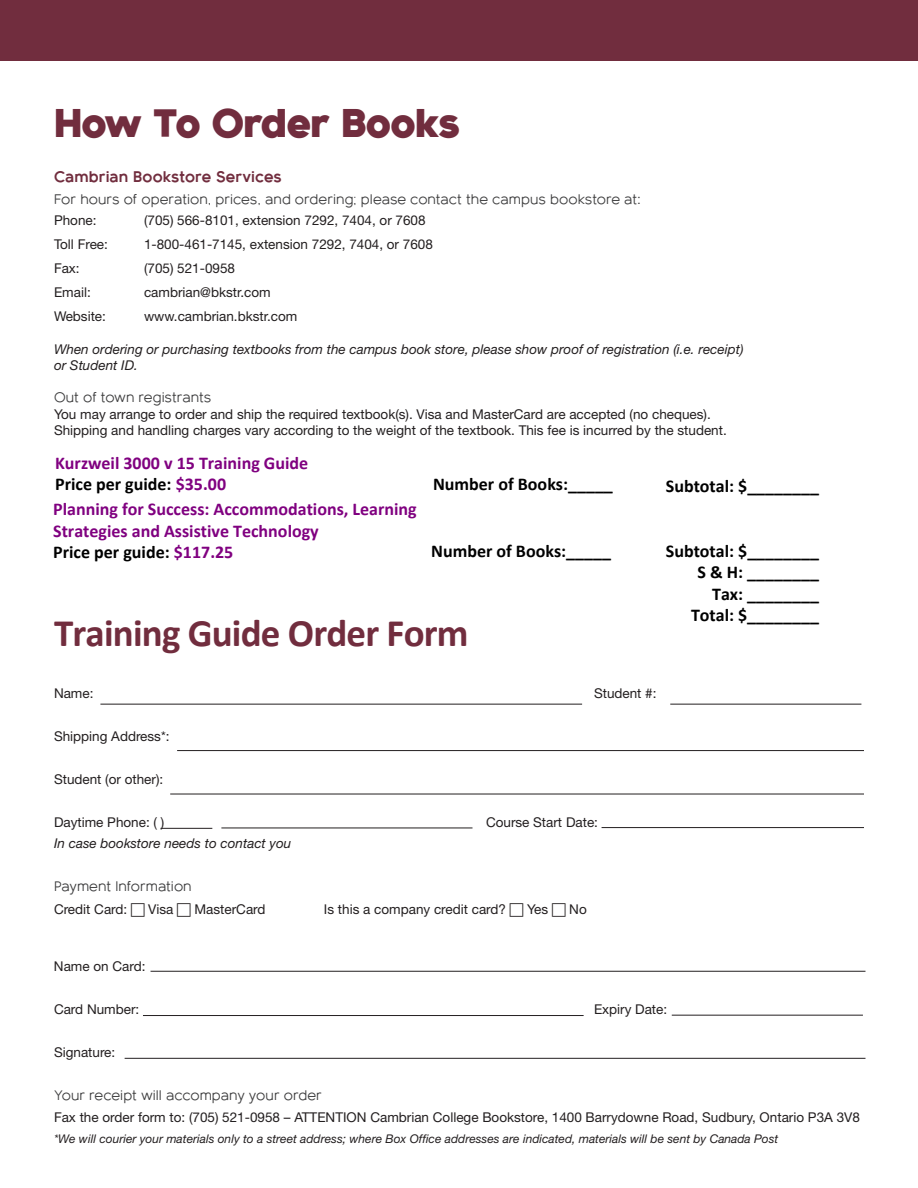
<style>
.page{position:relative;width:918px;height:1188px;background:#fff}
.page>*{position:absolute;margin:0;border:0;box-sizing:border-box;transform-origin:0 0}
.PROGRAM_HEAD{font:700 39px "Calibri";letter-spacing:-.02em;color:#712d3e}
.PROGRAM_HEAD-2{font:800 39px "Bambino New";letter-spacing:-.02em;color:#712d3e}
.t1{font:700 18px/21.6px "Calibri";color:#800080}
.t2{font:700 18px/21.6px "Calibri";color:#000;text-align:right}
.Course_Name{font:700 15px "Bambino New";letter-spacing:.01em;color:#712d3e}
.BODY_text{font:13.5px/16.2px "Helvetica Neue LT Std";color:#231f20}
.Course_Code{font:13.5px "Bambino New";letter-spacing:.005em;color:#3e3e3f}
.BODY_text-2{font:italic 13.5px/16.2px "Helvetica Neue LT Std";color:#231f20}
.BODY_text-3{font:italic 12px "Helvetica Neue LT Std";color:#231f20}
.s1{color:#000}
</style>
<div class="page">
<div style="left:0;top:0;width:918px;height:60px;background:#712d3e"></div>
<hr style="left:100px;top:704px;width:482px;height:1px;background:#231f20">
<hr style="left:670px;top:704px;width:191px;height:1px;background:#231f20">
<hr style="left:177px;top:750px;width:687px;height:1px;background:#231f20">
<hr style="left:170px;top:794px;width:694px;height:1px;background:#231f20">
<hr style="left:602px;top:827px;width:262px;height:1px;background:#231f20">
<hr style="left:161px;top:828px;width:51px;height:1px;background:#231f20">
<hr style="left:221px;top:828px;width:251px;height:1px;background:#231f20">
<hr style="left:151px;top:971px;width:715px;height:1px;background:#231f20">
<hr style="left:143px;top:1015px;width:441px;height:1px;background:#231f20">
<hr style="left:125px;top:1058px;width:741px;height:1px;background:#231f20">
<hr style="left:672px;top:1015px;width:191px;height:1px;background:#231f20">
<p class="PROGRAM_HEAD-2" style="left:54px;top:88px;width:408px">How To Order Books</p>
<p class="Course_Name" style="left:54px;top:163px;width:229px">Cambrian Bookstore Services</p>
<p class="Course_Code" style="left:54px;top:187px;width:588px">For hours of operation, prices, and ordering; please contact the campus bookstore at:</p>
<p class="BODY_text" style="left:54px;top:212px;width:44px">Phone:</p>
<p class="BODY_text" style="left:144px;top:212px;width:283px">(705) 566-8101, extension 7292, 7404, or 7608</p>
<p class="BODY_text" style="left:54px;top:236px;width:55px">Toll Free:</p>
<p class="BODY_text" style="left:144px;top:236px;width:290px">1-800-461-7145, extension 7292, 7404, or 7608</p>
<p class="BODY_text" style="left:54px;top:260px;width:27px">Fax:</p>
<p class="BODY_text" style="left:144px;top:260px;width:93px">(705) 521-0958</p>
<p class="BODY_text" style="left:54px;top:284px;width:38px">Email:</p>
<p class="BODY_text" style="left:144px;top:284px;width:128px">cambrian@bkstr.com</p>
<p class="BODY_text" style="left:54px;top:308px;width:53px">Website:</p>
<p class="BODY_text" style="left:144px;top:308px;width:155px">www.cambrian.bkstr.com</p>
<p class="BODY_text-2" style="left:54px;top:341px;width:691px">When ordering or purchasing textbooks from the campus book store, please show proof of registration (i.e. receipt) or Student ID.</p>
<p class="Course_Code" style="left:54px;top:386px;width:159px">Out of town registrants</p>
<p class="BODY_text" style="left:54px;top:405px;width:674px">You may arrange to order and ship the required textbook(s). Visa and MasterCard are accepted (no cheques).<br>Shipping and handling charges vary according to the weight of the textbook. This fee is incurred by the student.</p>
<h2 class="t1" style="left:55px;top:452px;width:255px">Kurzweil 3000 v 15 Training Guide<br><span class="s1">Price per guide:</span> $35.00</h2>
<h2 class="t2" style="left:433px;top:474px;width:181px">Number of Books:_____</h2>
<h2 class="t2" style="left:666px;top:475px;width:155px">Subtotal: $________</h2>
<h2 class="t1" style="left:53px;top:498px;width:365px">Planning for Success: Accommodations, Learning<br>Strategies and Assistive Technology<br><span class="s1">Price per guide:</span> $117.25</h2>
<h2 class="t2" style="left:431px;top:540px;width:181px">Number of Books:_____</h2>
<p class="PROGRAM_HEAD" style="left:54px;top:608px;width:416px">Training Guide Order Form</p>
<p class="BODY_text" style="left:54px;top:684px;width:41px">Name:</p>
<p class="BODY_text" style="left:594px;top:684px;width:64px">Student #:</p>
<p class="BODY_text" style="left:54px;top:728px;width:117px">Shipping Address*:</p>
<p class="BODY_text" style="left:54px;top:771px;width:111px">Student (or other):</p>
<p class="BODY_text" style="left:54px;top:814px;width:112px">Daytime Phone: ( )</p>
<p class="BODY_text" style="left:486px;top:814px;width:114px">Course Start Date:</p>
<p class="BODY_text-2" style="left:54px;top:835px;width:239px">In case bookstore needs to contact you</p>
<p class="Course_Code" style="left:54px;top:875px;width:139px">Payment Information</p>
<p class="BODY_text" style="left:54px;top:901px;width:75px">Credit Card:</p>
<p class="BODY_text" style="left:148px;top:901px;width:27px">Visa</p>
<p class="BODY_text" style="left:195px;top:901px;width:73px">MasterCard</p>
<p class="BODY_text" style="left:324px;top:901px;width:184px">Is this a company credit card?</p>
<p class="BODY_text" style="left:527px;top:901px;width:23px">Yes</p>
<p class="BODY_text" style="left:569px;top:901px;width:19px">No</p>
<h2 class="t2" style="left:666px;top:540px;width:155px">Subtotal: $________<br>S &amp; H: ________<br>Tax: ________<br>Total: $________</h2>
<p class="BODY_text" style="left:54px;top:957px;width:93px">Name on Card:</p>
<p class="BODY_text" style="left:54px;top:1001px;width:87px">Card Number:</p>
<p class="BODY_text" style="left:594px;top:1001px;width:75px">Expiry Date:</p>
<p class="BODY_text" style="left:54px;top:1044px;width:63px">Signature:</p>
<p class="Course_Code" style="left:54px;top:1084px;width:269px">Your receipt will accompany your order</p>
<p class="BODY_text" style="left:54px;top:1109px;width:807px">Fax the order form to: (705) 521-0958 – ATTENTION Cambrian College Bookstore, 1400 Barrydowne Road, Sudbury, Ontario P3A 3V8</p>
<p class="BODY_text-3" style="left:54px;top:1131px;width:726px">*We will courier your materials only to a street address; where Box Office addresses are indicated, materials will be sent by Canada Post</p>
</div>
